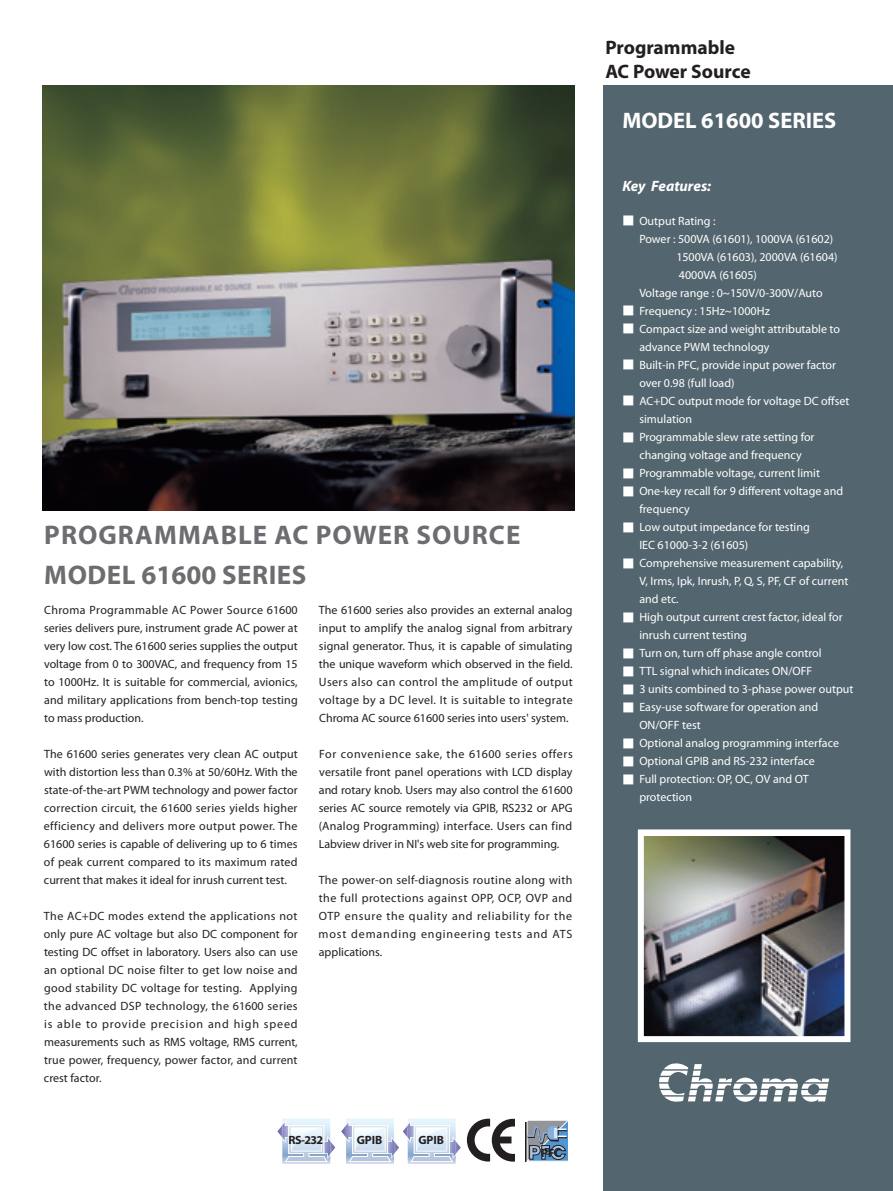
<style>
.page{position:relative;width:893px;height:1191px;background:#fff}
.page>*{position:absolute;margin:0;border:0;box-sizing:border-box;transform-origin:0 0}
.t1{font:700 27px/40.5px "Myriad Pro";letter-spacing:.035em;color:#6c6d70}
.t2{font:700 22.5px "Myriad Pro";color:#fff}
.t3{font:700 19.5px/24px "Myriad Pro";color:#231f20}
.t4{font:italic 700 15px "Myriad Pro";color:#fff}
.t5{font:12px/18px "Myriad Pro";color:#231f20;text-align:justify}
.t6{font:12px/18px "Myriad Pro";color:#fff}
.t7{font:700 12px "Myriad Pro";color:#231f20}
.s1{font-family:"AR Hei B5";font-weight:500}
</style>
<div class="page">
<div style="left:604px;top:85px;width:289px;height:1106px;background:#53656e"></div>
<svg style="left:659px;top:1063px;width:170px;height:39px"></svg>
<img style="left:43px;top:85px;width:531px;height:425px">
<img style="left:645px;top:836px;width:198px;height:199px">
<div style="left:638px;top:829px;width:212px;height:213px;border:6px solid #fff"></div>
<svg style="left:525px;top:1122px;width:41px;height:40px"></svg>
<svg style="left:526px;top:1120px;width:42px;height:41px;background:#7a92aa"></svg>
<svg style="left:277px;top:1118px;width:238px;height:46px"></svg>
<h1 class="t1" style="left:44px;top:513px;width:478px">PROGRAMMABLE AC POWER SOURCE<br>MODEL 61600 SERIES</h1>
<p class="t5" style="left:44px;top:600px;width:255px">Chroma Programmable AC Power Source 61600 series delivers pure, instrument grade AC power at very low cost. The 61600 series supplies the output voltage from 0 to 300VAC, and frequency from 15 to 1000Hz. It is suitable for commercial, avionics, and military applications from bench-top testing to mass production.</p>
<p class="t5" style="left:44px;top:744px;width:255px">The 61600 series generates very clean AC output with distortion less than 0.3% at 50/60Hz. With the state-of-the-art PWM technology and power factor correction circuit, the 61600 series yields higher efficiency and delivers more output power. The 61600 series is capable of delivering up to 6 times of peak current compared to its maximum rated current that makes it ideal for inrush current test.</p>
<p class="t5" style="left:44px;top:906px;width:255px">The AC+DC modes extend the applications not only pure AC voltage but also DC component for testing DC offset in laboratory. Users also can use an optional DC noise filter to get low noise and good stability DC voltage for testing. Applying the advanced DSP technology, the 61600 series is able to provide precision and high speed measurements such as RMS voltage, RMS current, true power, frequency, power factor, and current crest factor.</p>
<p class="t5" style="left:319px;top:600px;width:255px">The 61600 series also provides an external analog input to amplify the analog signal from arbitrary signal generator. Thus, it is capable of simulating the unique waveform which observed in the field.<br>Users also can control the amplitude of output voltage by a DC level. It is suitable to integrate Chroma AC source 61600 series into users' system.</p>
<p class="t5" style="left:319px;top:744px;width:256px">For convenience sake, the 61600 series offers versatile front panel operations with LCD display and rotary knob. Users may also control the 61600 series AC source remotely via GPIB, RS232 or APG (Analog Programming) interface. Users can find Labview driver in NI's web site for programming.</p>
<p class="t5" style="left:319px;top:870px;width:255px">The power-on self-diagnosis routine along with the full protections against OPP, OCP, OVP and OTP ensure the quality and reliability for the most demanding engineering tests and ATS applications.</p>
<p class="t7" style="left:289px;top:1131px;width:36px">RS-232</p>
<p class="t7" style="left:357px;top:1131px;width:27px">GPIB</p>
<p class="t7" style="left:418px;top:1131px;width:27px">GPIB</p>
<p class="t7" style="left:541px;top:1145px;width:22px">PFC</p>
<h3 class="t3" style="left:605px;top:34px;width:147px">Programmable<br>AC Power Source</h3>
<h2 class="t2" style="left:622px;top:106px;width:215px">MODEL 61600 SERIES</h2>
<p class="t4" style="left:622px;top:177px;width:90px">Key Features:</p>
<p class="t6" style="left:622px;top:212px;width:95px"><span class="s1">■</span> Output Rating :</p>
<p class="t6" style="left:639px;top:230px;width:195px">Power : 500VA (61601), 1000VA (61602)</p>
<p class="t6" style="left:676px;top:248px;width:163px">1500VA (61603), 2000VA (61604)</p>
<p class="t6" style="left:679px;top:266px;width:80px">4000VA (61605)</p>
<p class="t6" style="left:639px;top:284px;width:185px">Voltage range : 0~150V/0-300V/Auto</p>
<p class="t6" style="left:622px;top:302px;width:149px"><span class="s1">■</span> Frequency : 15Hz~1000Hz</p>
<p class="t6" style="left:639px;top:320px;width:202px;text-indent:-17px"><span class="s1">■</span> Compact size and weight attributable to advance PWM technology</p>
<p class="t6" style="left:639px;top:356px;width:198px;text-indent:-17px"><span class="s1">■</span> Built-in PFC, provide input power factor over 0.98 (full load)</p>
<p class="t6" style="left:639px;top:392px;width:212px;text-indent:-17px"><span class="s1">■</span> AC+DC output mode for voltage DC offset simulation</p>
<p class="t6" style="left:622px;top:428px;width:194px;text-align:center"><span class="s1">■</span> Programmable slew rate setting for changing voltage and frequency</p>
<p class="t6" style="left:622px;top:464px;width:199px"><span class="s1">■</span> Programmable voltage, current limit</p>
<p class="t6" style="left:639px;top:482px;width:205px;text-indent:-17px"><span class="s1">■</span> One-key recall for 9 different voltage and frequency</p>
<p class="t6" style="left:639px;top:518px;width:172px;text-indent:-17px"><span class="s1">■</span> Low output impedance for testing<br>IEC 61000-3-2 (61605)</p>
<p class="t6" style="left:639px;top:554px;width:210px;text-indent:-17px"><span class="s1">■</span> Comprehensive measurement capability,<br>V, Irms, Ipk, Inrush, P, Q, S, PF, CF of current and etc.</p>
<p class="t6" style="left:639px;top:608px;width:205px;text-indent:-17px"><span class="s1">■</span> High output current crest factor, ideal for inrush current testing</p>
<p class="t6" style="left:622px;top:644px;width:201px"><span class="s1">■</span> Turn on, turn off phase angle control</p>
<p class="t6" style="left:622px;top:662px;width:192px"><span class="s1">■</span> TTL signal which indicates ON/OFF</p>
<p class="t6" style="left:622px;top:680px;width:233px"><span class="s1">■</span> 3 units combined to 3-phase power output</p>
<p class="t6" style="left:639px;top:698px;width:180px;text-indent:-17px"><span class="s1">■</span> Easy-use software for operation and<br>ON/OFF test</p>
<p class="t6" style="left:622px;top:734px;width:218px"><span class="s1">■</span> Optional analog programming interface</p>
<p class="t6" style="left:622px;top:752px;width:194px"><span class="s1">■</span> Optional GPIB and RS-232 interface</p>
<p class="t6" style="left:639px;top:770px;width:171px;text-indent:-17px"><span class="s1">■</span> Full protection: OP, OC, OV and OT protection</p>
</div>
